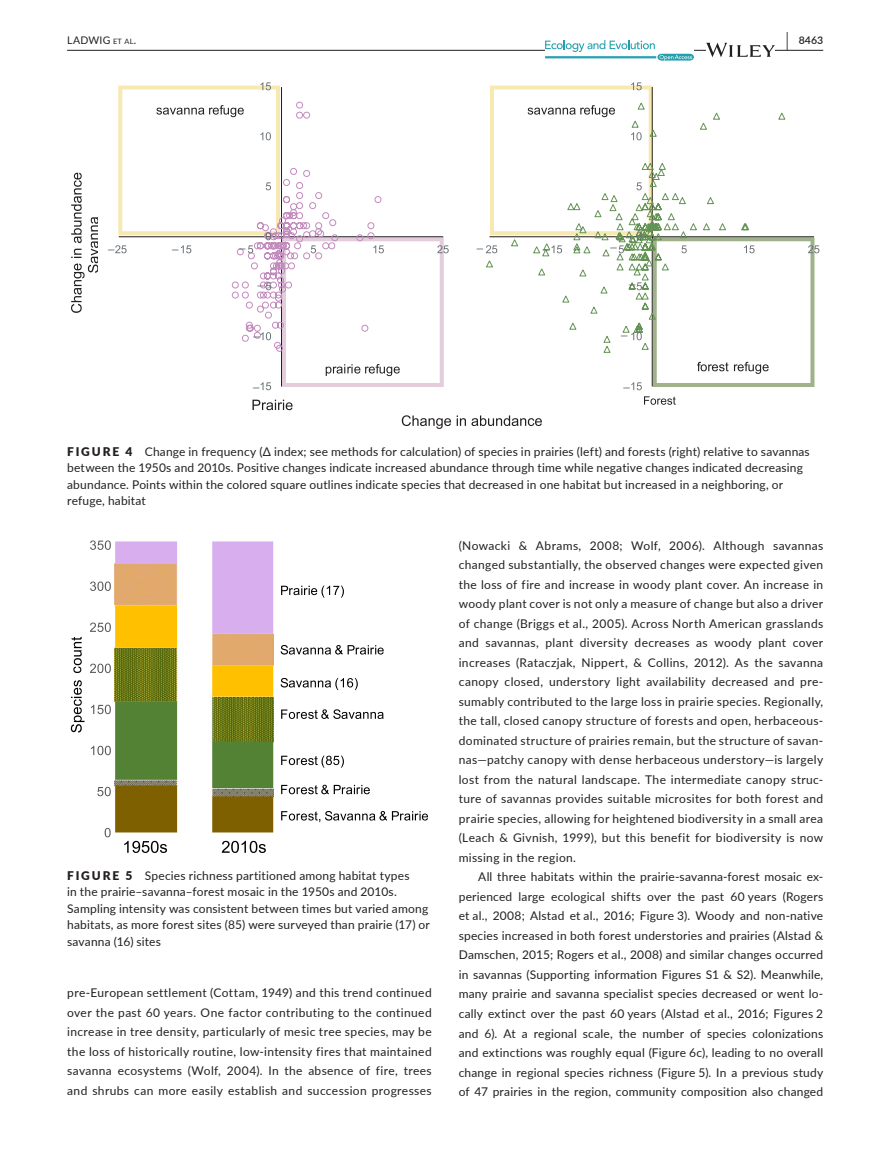
<style>
.page{position:relative;width:893px;height:1174px;background:#fff}
.page>*{position:absolute;margin:0;border:0;box-sizing:border-box;transform-origin:0 0}
.t1{font:600 19.5px "Lato";color:#231f20;scale:.48 1}
.t2{font:12px/19.5px "Lato";letter-spacing:.015em;color:#231f20;text-align:justify}
.t3{font:11.55px "Arial";color:#686f73}
.t4{font:10.5px "Lato";letter-spacing:.02em;color:#231f20}
.t5{font:600 10.5px "Lato";color:#231f20}
.s1{font-size:7.35px}
.s2{font-weight:900}
</style>
<div class="page">
<hr style="left:67px;top:50px;width:756px;height:1px;background:#231f20">
<svg style="left:545px;top:40px;width:149px;height:21px"></svg>
<svg style="left:706px;top:43px;width:69px;height:14px"></svg>
<svg style="left:281px;top:585px;width:63px;height:12px"></svg>
<svg style="left:281px;top:678px;width:77px;height:12px"></svg>
<svg style="left:281px;top:709px;width:103px;height:10px"></svg>
<svg style="left:281px;top:755px;width:63px;height:12px"></svg>
<svg style="left:281px;top:811px;width:147px;height:11px"></svg>
<svg style="left:281px;top:645px;width:103px;height:9px"></svg>
<svg style="left:281px;top:784px;width:89px;height:10px"></svg>
<svg style="left:71px;top:540px;width:202px;height:313px"></svg>
<svg style="left:71px;top:173px;width:27px;height:140px"></svg>
<svg style="left:252px;top:400px;width:41px;height:10px"></svg>
<svg style="left:644px;top:396px;width:32px;height:9px"></svg>
<svg style="left:402px;top:415px;width:49px;height:14px"></svg>
<svg style="left:457px;top:415px;width:85px;height:11px"></svg>
<svg style="left:115px;top:82px;width:334px;height:308px"></svg>
<svg style="left:486px;top:82px;width:333px;height:308px"></svg>
<h1 class="t1" style="left:786px;top:26px;width:7px">|</h1>
<p class="t4" style="left:67px;top:33px;width:71px">LADWIG <span class="s1">et al</span>.</p>
<p class="t5" style="left:799px;top:33px;width:26px">8463</p>
<p class="t3" style="left:108px;top:241px;width:8px">–</p>
<p class="t3" style="left:172px;top:241px;width:8px">–</p>
<p class="t3" style="left:239px;top:241px;width:8px">–</p>
<p class="t3" style="left:258px;top:277px;width:8px">–</p>
<p class="t3" style="left:253px;top:329px;width:8px">–</p>
<p class="t3" style="left:253px;top:379px;width:8px">–</p>
<p class="t3" style="left:477px;top:240px;width:8px">–</p>
<p class="t3" style="left:543px;top:241px;width:8px">–</p>
<p class="t3" style="left:610px;top:240px;width:8px">–</p>
<p class="t3" style="left:629px;top:276px;width:8px">–</p>
<p class="t3" style="left:621px;top:328px;width:8px">–</p>
<p class="t3" style="left:623px;top:379px;width:8px">–</p>
<p class="t2" style="left:67px;top:443px;width:744px;line-height:16.5px;text-align:left"><span class="s2">FIGURE 4</span> Change in frequency (∆ index; see methods for calculation) of species in prairies (left) and forests (right) relative to savannas between the 1950s and 2010s. Positive changes indicate increased abundance through time while negative changes indicated decreasing abundance. Points within the colored square outlines indicate species that decreased in one habitat but increased in a neighboring, or refuge, habitat</p>
<p class="t2" style="left:67px;top:866px;width:364px;line-height:16.5px;text-align:left"><span class="s2">FIGURE 5</span> Species richness partitioned among habitat types<br>in the prairie–savanna–forest mosaic in the 1950s and 2010s.<br>Sampling intensity was consistent between times but varied among habitats, as more forest sites (85) were surveyed than prairie (17) or savanna (16) sites</p>
<p class="t2" style="left:67px;top:982px;width:366px">pre-European settlement (Cottam, 1949) and this trend continued over the past 60 years. One factor contributing to the continued increase in tree density, particularly of mesic tree species, may be the loss of historically routine, low-intensity fires that maintained savanna ecosystems (Wolf, 2004). In the absence of fire, trees and shrubs can more easily establish and succession progresses</p>
<p class="t2" style="left:459px;top:535px;width:366px">(Nowacki &amp; Abrams, 2008; Wolf, 2006). Although savannas changed substantially, the observed changes were expected given the loss of fire and increase in woody plant cover. An increase in woody plant cover is not only a measure of change but also a driver of change (Briggs et al., 2005). Across North American grasslands and savannas, plant diversity decreases as woody plant cover increases (Rataczjak, Nippert, &amp; Collins, 2012). As the savanna canopy closed, understory light availability decreased and pre&shy;sumably contributed to the large loss in prairie species. Regionally, the tall, closed canopy structure of forests and open, herbaceous&shy;dominated structure of prairies remain, but the structure of savan&shy;nas—patchy canopy with dense herbaceous understory—is largely lost from the natural landscape. The intermediate canopy struc&shy;ture of savannas provides suitable microsites for both forest and prairie species, allowing for heightened biodiversity in a small area (Leach &amp; Givnish, 1999), but this benefit for biodiversity is now missing in the region.</p>
<p class="t2" style="left:459px;top:866px;width:366px;text-indent:20px">All three habitats within the prairie-savanna-forest mosaic ex&shy;perienced large ecological shifts over the past 60 years (Rogers et al., 2008; Alstad et al., 2016; Figure 3). Woody and non-native species increased in both forest understories and prairies (Alstad &amp; Damschen, 2015; Rogers et al., 2008) and similar changes occurred in savannas (Supporting information Figures S1 &amp; S2). Meanwhile, many prairie and savanna specialist species decreased or went lo&shy;cally extinct over the past 60 years (Alstad et al., 2016; Figures 2 and 6). At a regional scale, the number of species colonizations and extinctions was roughly equal (Figure 6c), leading to no overall change in regional species richness (Figure 5). In a previous study of 47 prairies in the region, community composition also changed</p>
</div>
